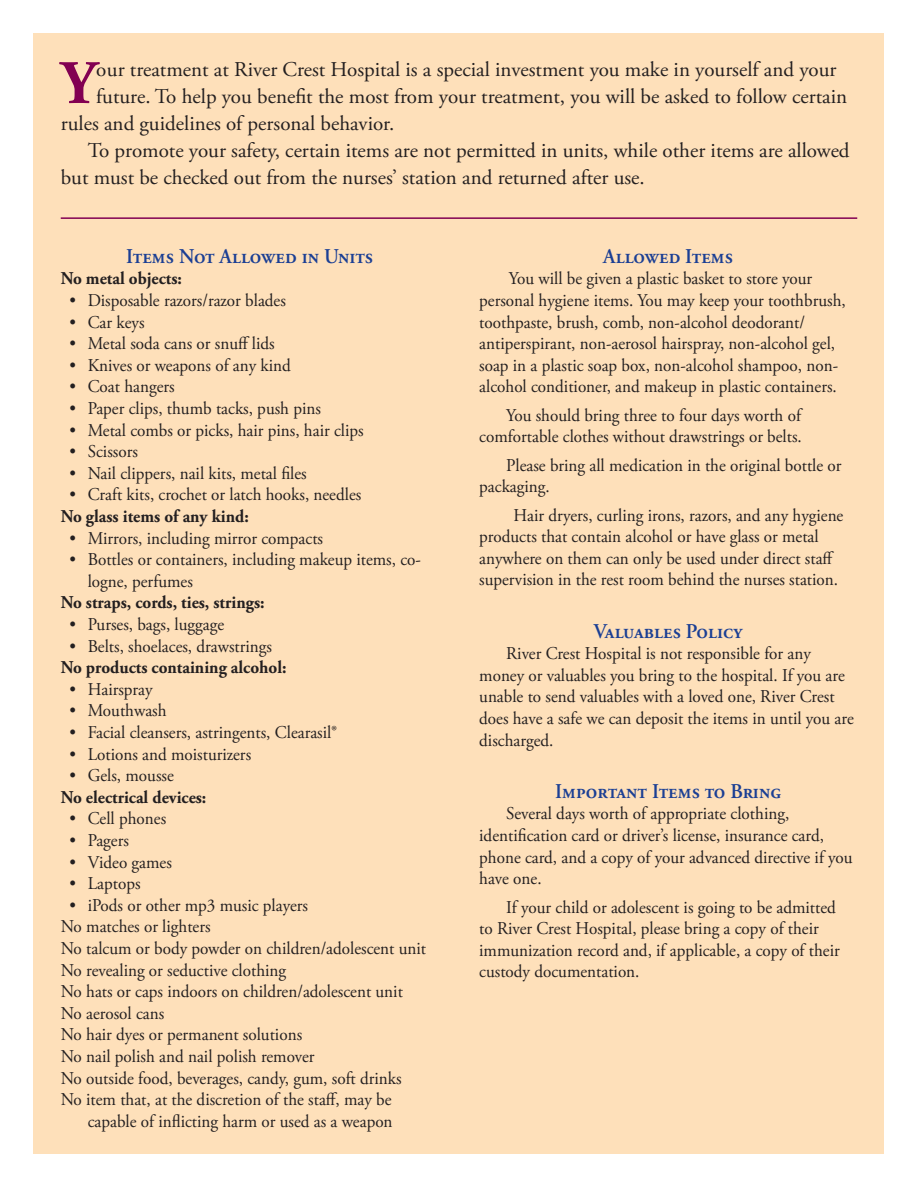
<style>
.page{position:relative;width:918px;height:1188px;background:#fff}
.page>*{position:absolute;margin:0;border:0;box-sizing:border-box;transform-origin:0 0}
.t1{font:700 61.65px "Adobe Garamond Pro";color:#820052}
.t2{font:21px "Adobe Garamond Pro";color:#231f20}
.t3{font:600 21px "Adobe Garamond Pro";color:#1b3f94;scale:.95 1}
.t4{font:18px/21.6px "Adobe Garamond Pro";color:#231f20;scale:.95 1}
.t5{font:700 18px "Adobe Garamond Pro";color:#231f20;scale:.95 1}
</style>
<div class="page">
<div style="left:34px;top:34px;width:850px;height:1120px;background:#fee0ba"></div>
<hr style="left:61px;top:217px;width:796px;height:2px;background:#820052">
<p class="t2" style="left:96px;top:57px;width:742px">our treatment at River Crest Hospital is a special investment you make in yourself and your</p>
<p class="t2" style="left:96px;top:84px;width:752px">future. To help you benefit the most from your treatment, you will be asked to follow certain</p>
<p class="t2" style="left:61px;top:111px;width:335px">rules and guidelines of personal behavior.</p>
<p class="t2" style="left:88px;top:138px;width:763px">To promote your safety, certain items are not permitted in units, while other items are allowed</p>
<p class="t2" style="left:61px;top:165px;width:586px">but must be checked out from the nurses’ station and returned after use.</p>
<h1 class="t1" style="left:61px;top:48px;width:37px">Y</h1>
<p class="t3" style="left:126px;top:244px;width:262px">Items Not Allowed in Units</p>
<p class="t5" style="left:61px;top:268px;width:129px">No metal objects:</p>
<p class="t4" style="left:69px;top:290px;width:229px">• Disposable razors/razor blades</p>
<p class="t4" style="left:69px;top:312px;width:81px">• Car keys</p>
<p class="t4" style="left:69px;top:333px;width:218px">• Metal soda cans or snuff lids</p>
<p class="t4" style="left:69px;top:355px;width:235px">• Knives or weapons of any kind</p>
<p class="t4" style="left:69px;top:376px;width:112px">• Coat hangers</p>
<p class="t4" style="left:69px;top:398px;width:266px">• Paper clips, thumb tacks, push pins</p>
<p class="t4" style="left:69px;top:420px;width:311px">• Metal combs or picks, hair pins, hair clips</p>
<p class="t4" style="left:69px;top:441px;width:74px">• Scissors</p>
<p class="t4" style="left:69px;top:463px;width:251px">• Nail clippers, nail kits, metal files</p>
<p class="t4" style="left:69px;top:484px;width:309px">• Craft kits, crochet or latch hooks, needles</p>
<p class="t5" style="left:61px;top:506px;width:199px">No glass items of any kind:</p>
<p class="t4" style="left:69px;top:528px;width:269px">• Mirrors, including mirror compacts</p>
<p class="t4" style="left:88px;top:549px;width:352px;text-indent:-18px">• Bottles or containers, including makeup items, co&shy;logne, perfumes</p>
<p class="t5" style="left:61px;top:592px;width:216px">No straps, cords, ties, strings:</p>
<p class="t4" style="left:69px;top:614px;width:164px">• Purses, bags, luggage</p>
<p class="t4" style="left:69px;top:636px;width:215px">• Belts, shoelaces, drawstrings</p>
<p class="t5" style="left:61px;top:657px;width:239px">No products containing alcohol:</p>
<p class="t4" style="left:69px;top:679px;width:89px">• Hairspray</p>
<p class="t4" style="left:69px;top:700px;width:104px">• Mouthwash</p>
<p class="t4" style="left:69px;top:722px;width:283px">• Facial cleansers, astringents, Clearasil®</p>
<p class="t4" style="left:69px;top:744px;width:193px">• Lotions and moisturizers</p>
<p class="t4" style="left:69px;top:765px;width:111px">• Gels, mousse</p>
<p class="t5" style="left:61px;top:787px;width:155px">No electrical devices:</p>
<p class="t4" style="left:69px;top:808px;width:103px">• Cell phones</p>
<p class="t4" style="left:69px;top:830px;width:64px">• Pagers</p>
<p class="t4" style="left:69px;top:852px;width:109px">• Video games</p>
<p class="t4" style="left:69px;top:873px;width:76px">• Laptops</p>
<p class="t4" style="left:69px;top:895px;width:253px">• iPods or other mp3 music players</p>
<p class="t4" style="left:61px;top:916px;width:159px">No matches or lighters</p>
<p class="t4" style="left:61px;top:938px;width:386px">No talcum or body powder on children/adolescent unit</p>
<p class="t4" style="left:61px;top:960px;width:239px">No revealing or seductive clothing</p>
<p class="t4" style="left:61px;top:981px;width:362px">No hats or caps indoors on children/adolescent unit</p>
<p class="t4" style="left:61px;top:1003px;width:111px">No aerosol cans</p>
<p class="t4" style="left:61px;top:1024px;width:256px">No hair dyes or permanent solutions</p>
<p class="t4" style="left:61px;top:1046px;width:269px">No nail polish and nail polish remover</p>
<p class="t4" style="left:61px;top:1068px;width:360px">No outside food, beverages, candy, gum, soft drinks</p>
<p class="t4" style="left:61px;top:1089px;width:350px">No item that, at the discretion of the staff, may be</p>
<p class="t4" style="left:88px;top:1111px;width:322px">capable of inflicting harm or used as a weapon</p>
<p class="t3" style="left:603px;top:244px;width:138px">Allowed Items</p>
<p class="t4" style="left:479px;top:268px;width:387px;text-indent:30px">You will be given a plastic basket to store your personal hygiene items. You may keep your toothbrush, toothpaste, brush, comb, non-alcohol deodorant/ antiperspirant, non-aerosol hairspray, non‑alcohol gel, soap in a plastic soap box, non‑alcohol shampoo, non&shy;alcohol conditioner, and makeup in plastic containers.</p>
<p class="t4" style="left:479px;top:405px;width:341px;text-align:right">You should bring three to four days worth of comfortable clothes without drawstrings or belts.</p>
<p class="t4" style="left:479px;top:455px;width:383px;text-indent:27px">Please bring all medication in the original bottle or packaging.</p>
<p class="t4" style="left:479px;top:505px;width:385px;text-indent:34px">Hair dryers, curling irons, razors, and any hygiene products that contain alcohol or have glass or metal anywhere on them can only be used under direct staff supervision in the rest room behind the nurses station.</p>
<p class="t3" style="left:594px;top:619px;width:158px">Valuables Policy</p>
<p class="t4" style="left:479px;top:643px;width:396px;text-indent:27px">River Crest Hospital is not responsible for any money or valuables you bring to the hospital. If you are unable to send valuables with a loved one, River Crest does have a safe we can deposit the items in until you are discharged.</p>
<p class="t3" style="left:555px;top:779px;width:239px">Important Items to Bring</p>
<p class="t4" style="left:479px;top:804px;width:395px;text-indent:27px">Several days worth of appropriate clothing, identification card or driver’s license, insurance card, phone card, and a copy of your advanced directive if you have one.</p>
<p class="t4" style="left:479px;top:897px;width:381px;text-indent:27px">If your child or adolescent is going to be admitted to River Crest Hospital, please bring a copy of their immunization record and, if applicable, a copy of their custody documentation.</p>
</div>
